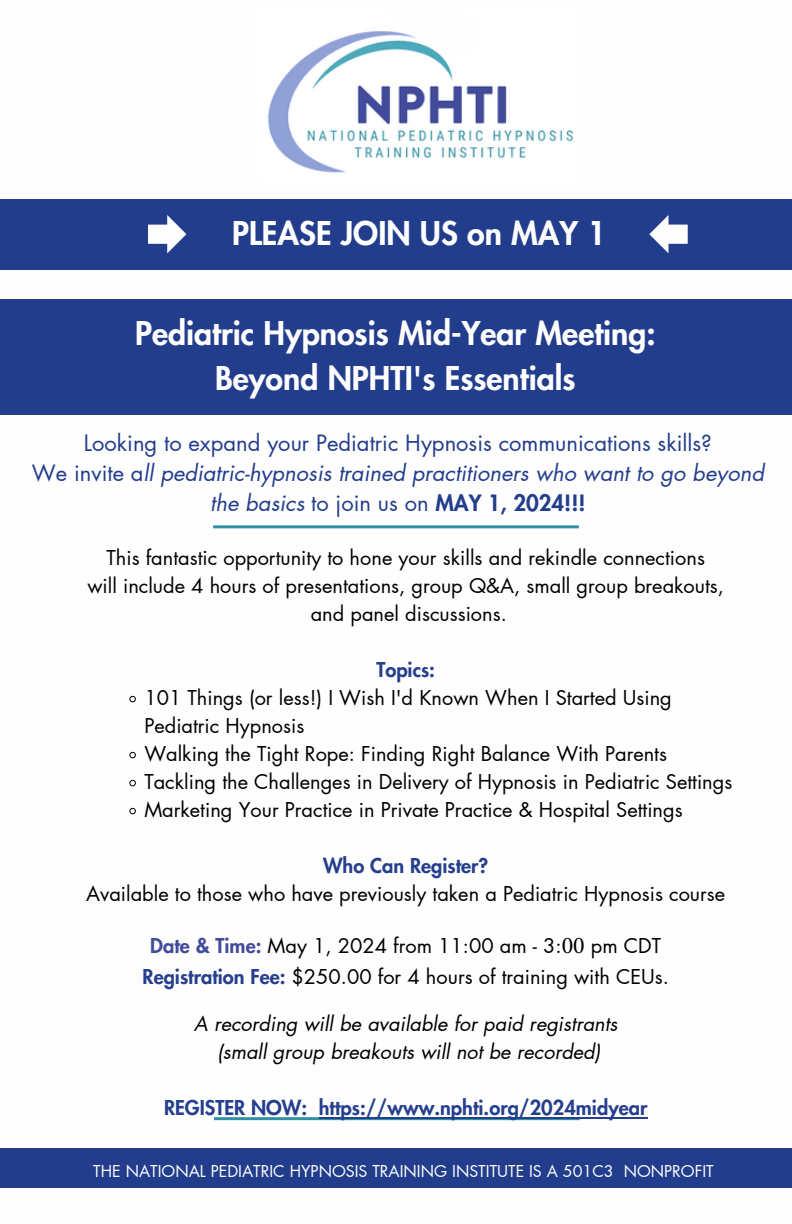
<style>
.page{position:relative;width:792px;height:1224px;background:#fff}
.page>*{position:absolute;margin:0;border:0;box-sizing:border-box;transform-origin:0 0}
.t1{font:800 32px/44.6px "Futura LT Pro";color:#fefefe;text-align:center}
.t2{font:22px/30px "Futura LT Pro";color:#233d8d;text-align:center}
.t3{font:20px/28px "Futura LT Pro";color:#000;text-align:center}
.t4{font:italic 20px/28px "Futura LT Pro";color:#000;text-align:center}
.t5{font:800 20px "Futura LT Pro";color:#253f8e}
.t6{font:16px "Futura LT Pro";color:#fefefe}
.s1{font-style:italic}
.s2{font-weight:800}
.s3{font-weight:800;color:#424c9a}
.s4{font-family:"Minion Pro";font-size:24px}
.s5{font-weight:800;color:#253f8e}
</style>
<div class="page">
<div style="left:0;top:299px;width:792px;height:116px;background:#233d8d"></div>
<hr style="left:213px;top:525px;width:366px;height:3px;background:#3290a4">
<div style="left:0;top:1148px;width:792px;height:40px;background:#233d8d"></div>
<hr style="left:214px;top:1117px;width:366px;height:3px;background:#3290a4">
<img style="left:267px;top:31px;width:307px;height:142px">
<svg style="left:129px;top:696px;width:7px;height:6px"></svg>
<svg style="left:129px;top:752px;width:7px;height:6px"></svg>
<svg style="left:129px;top:780px;width:7px;height:6px"></svg>
<svg style="left:129px;top:808px;width:7px;height:6px"></svg>
<div style="left:0;top:199px;width:792px;height:70px;background:#233d8d"></div>
<svg style="left:148px;top:215px;width:38px;height:38px"></svg>
<svg style="left:649px;top:215px;width:39px;height:38px"></svg>
<hr style="left:319px;top:1117px;width:328px;height:2px;background:#253f8e">
<h1 class="t1" style="left:232px;top:212px;width:375px">PLEASE JOIN US on MAY 1</h1>
<h1 class="t1" style="left:135px;top:312px;width:522px">Pediatric Hypnosis Mid-Year Meeting:<br>Beyond NPHTI's Essentials</h1>
<p class="t2" style="left:32px;top:429px;width:734px">Looking to expand your Pediatric Hypnosis communications skills?<br>We invite a<span class="s1">ll pediatric-hypnosis trained practitioners who want to go beyond the basics</span> to join us on <span class="s2">MAY 1, 2024!!!</span></p>
<p class="t3" style="left:87px;top:544px;width:638px">This fantastic opportunity to hone your skills and rekindle connections<br>will include 4 hours of presentations, group Q&amp;A, small group breakouts, and panel discussions.</p>
<p class="t5" style="left:376px;top:660px;width:60px">Topics:</p>
<p class="t3" style="left:144px;top:684px;width:590px;text-align:left">101 Things (or less!) I Wish I'd Known When I Started Using Pediatric Hypnosis<br>Walking the Tight Rope: Finding Right Balance With Parents Tackling the Challenges in Delivery of Hypnosis in Pediatric Settings Marketing Your Practice in Private Practice &amp; Hospital Settings</p>
<p class="t5" style="left:323px;top:856px;width:167px">Who Can Register?</p>
<p class="t3" style="left:86px;top:880px;width:641px">Available to those who have previously taken a Pediatric Hypnosis course</p>
<p class="t3" style="left:143px;top:930px;width:528px;line-height:31.8px"><span class="s3">Date &amp; Time:</span> May 1, 2024 from 11:00 am - 3:<span class="s4">00</span> pm CDT<br><span class="s5">Registration Fee:</span> $250.00 for 4 hours of training with CEUs.</p>
<p class="t4" style="left:194px;top:1011px;width:425px">A recording will be available for paid registrants (small group breakouts will not be recorded)</p>
<p class="t5" style="left:164px;top:1099px;width:485px">REGISTER NOW: https://www.nphti.org/2024midyear</p>
<p class="t6" style="left:93px;top:1164px;width:622px">THE NATIONAL PEDIATRIC HYPNOSIS TRAINING INSTITUTE IS A 501C3 NONPROFIT</p>
</div>
